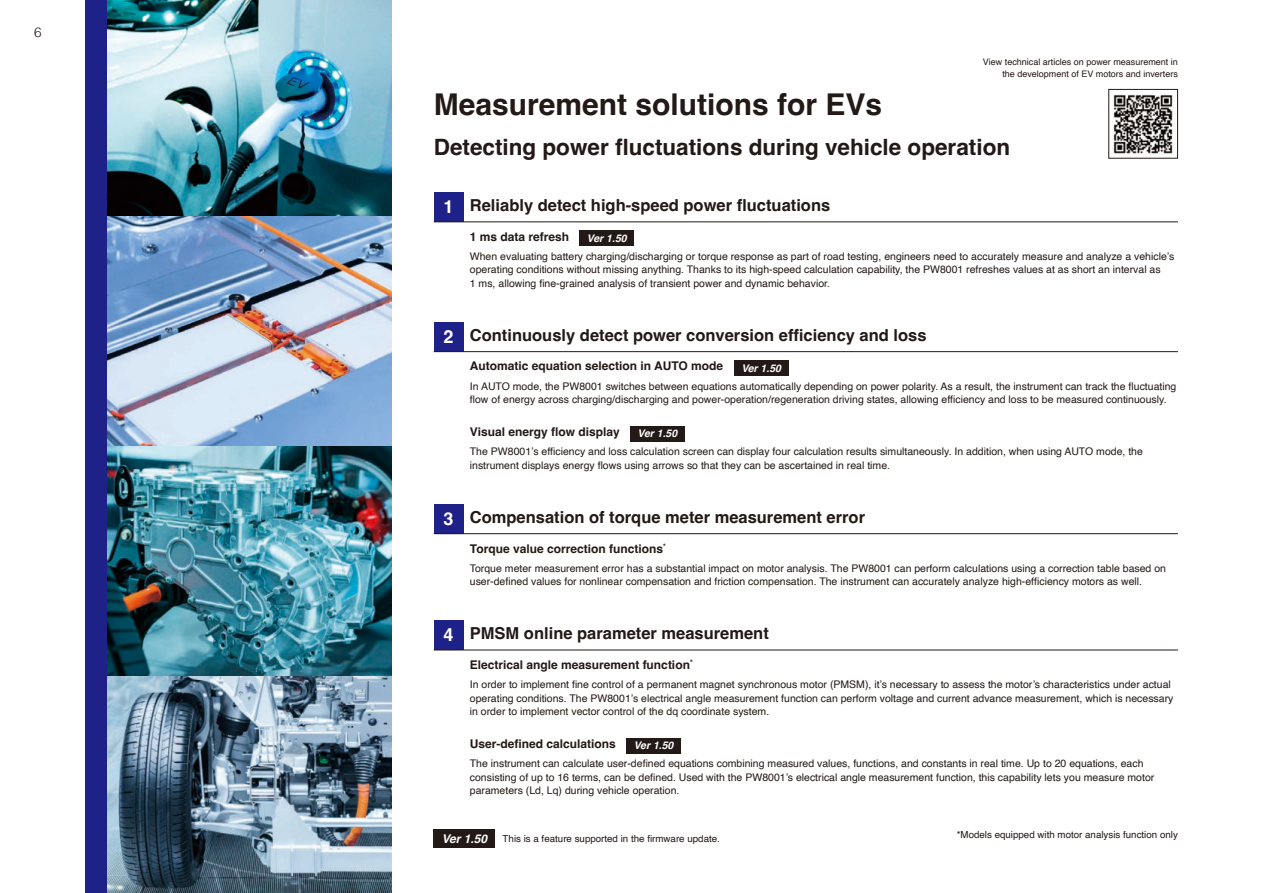
<style>
.page{position:relative;width:1263px;height:893px;background:#fff}
.page>*{position:absolute;margin:0;border:0;box-sizing:border-box;transform-origin:0 0}
.t1{font:700 30px "Helvetica";color:#231916}
.t2{font:700 22.5px "Helvetica";color:#231916}
.t3{font:700 16.5px "Helvetica";color:#231916}
.t4{font:300 13.5px "Helvetica";color:#231916}
.t5{font:700 12px "Helvetica";color:#231916}
.t6{font:italic 700 12px "Helvetica";color:#fff}
.t7{font:10.5px/13.5px "Helvetica";color:#231916}
.t8{font:italic 700 10.5px "Helvetica";color:#fff}
.t9{font:9.75px "Helvetica";color:#231916}
.t10{font:9px/12px "Helvetica";color:#231916;text-align:right}
.s1{font-size:18px;color:#fff}
</style>
<div class="page">
<img style="left:106px;top:0;width:285px;height:217px">
<img style="left:106px;top:217px;width:285px;height:229px">
<img style="left:106px;top:446px;width:285px;height:230px">
<svg style="left:106px;top:676px;width:285px;height:217px;background:#657a90"></svg>
<div style="left:85px;top:0;width:21px;height:893px;background:#1e2188"></div>
<div style="left:434px;top:193px;width:29px;height:29px;background:#1e2188"></div>
<div style="left:434px;top:322px;width:29px;height:30px;background:#1e2188"></div>
<div style="left:434px;top:504px;width:29px;height:30px;background:#1e2188"></div>
<div style="left:434px;top:621px;width:29px;height:29px;background:#1e2188"></div>
<svg style="left:434px;top:222px;width:29px;height:1px"></svg>
<svg style="left:434px;top:351px;width:29px;height:1px"></svg>
<svg style="left:434px;top:533px;width:29px;height:1px"></svg>
<svg style="left:434px;top:650px;width:29px;height:1px"></svg>
<hr style="left:463px;top:222px;width:715px;height:1px;background:#231916">
<hr style="left:463px;top:351px;width:715px;height:1px;background:#231916">
<hr style="left:463px;top:533px;width:715px;height:1px;background:#231916">
<hr style="left:463px;top:650px;width:715px;height:1px;background:#231916">
<div style="left:734px;top:360px;width:54px;height:15px;background:#231916"></div>
<div style="left:580px;top:230px;width:54px;height:15px;background:#231916"></div>
<div style="left:630px;top:426px;width:55px;height:15px;background:#231916"></div>
<div style="left:434px;top:829px;width:61px;height:18px;background:#231916"></div>
<div style="left:626px;top:738px;width:55px;height:15px;background:#231916"></div>
<img style="left:1113px;top:94px;width:62px;height:62px">
<div style="left:1108px;top:89px;width:70px;height:70px;border:1px solid #231916"></div>
<p class="t4" style="left:34px;top:27px;width:9px">6</p>
<p class="t10" style="left:983px;top:57px;width:196px">View technical articles on power measurement in the development of EV motors and inverters</p>
<h1 class="t1" style="left:434px;top:93px;width:450px">Measurement solutions for EVs</h1>
<h2 class="t2" style="left:434px;top:134px;width:578px">Detecting power fluctuations during vehicle operation</h2>
<h3 class="t3" style="left:444px;top:195px;width:388px"><span class="s1">1</span> Reliably detect high-speed power fluctuations</h3>
<p class="t5" style="left:470px;top:232px;width:101px">1 ms data refresh</p>
<p class="t7" style="left:470px;top:250px;width:706px">When evaluating battery charging/discharging or torque response as part of road testing, engineers need to accurately measure and analyze a vehicle’s operating conditions without missing anything. Thanks to its high-speed calculation capability, the PW8001 refreshes values at as short an interval as<br>1 ms, allowing fine-grained analysis of transient power and dynamic behavior.</p>
<h3 class="t3" style="left:444px;top:325px;width:484px"><span class="s1">2</span> Continuously detect power conversion efficiency and loss</h3>
<p class="t5" style="left:470px;top:362px;width:255px">Automatic equation selection in AUTO mode</p>
<p class="t7" style="left:470px;top:380px;width:708px">In AUTO mode, the PW8001 switches between equations automatically depending on power polarity. As a result, the instrument can track the fluctuating flow of energy across charging/discharging and power-operation/regeneration driving states, allowing efficiency and loss to be measured continuously.</p>
<p class="t5" style="left:470px;top:425px;width:151px">Visual energy flow display</p>
<p class="t7" style="left:470px;top:445px;width:674px">The PW8001’s efficiency and loss calculation screen can display four calculation results simultaneously. In addition, when using AUTO mode, the instrument displays energy flows using arrows so that they can be ascertained in real time.</p>
<h3 class="t3" style="left:444px;top:511px;width:423px"><span class="s1">3</span> Compensation of torque meter measurement error</h3>
<p class="t5" style="left:470px;top:544px;width:197px">Torque value correction functions<sup>*</sup></p>
<p class="t7" style="left:470px;top:562px;width:698px">Torque meter measurement error has a substantial impact on motor analysis. The PW8001 can perform calculations using a correction table based on user-defined values for nonlinear compensation and friction compensation. The instrument can accurately analyze high-efficiency motors as well.</p>
<h3 class="t3" style="left:444px;top:627px;width:327px"><span class="s1">4</span> PMSM online parameter measurement</h3>
<p class="t5" style="left:470px;top:660px;width:224px">Electrical angle measurement function<sup>*</sup></p>
<p class="t7" style="left:470px;top:678px;width:705px">In order to implement fine control of a permanent magnet synchronous motor (PMSM), it’s necessary to assess the motor’s characteristics under actual operating conditions. The PW8001’s electrical angle measurement function can perform voltage and current advance measurement, which is necessary in order to implement vector control of the dq coordinate system.</p>
<p class="t5" style="left:470px;top:736px;width:148px">User-defined calculations</p>
<p class="t7" style="left:470px;top:757px;width:686px">The instrument can calculate user-defined equations combining measured values, functions, and constants in real time. Up to 20 equations, each consisting of up to 16 terms, can be defined. Used with the PW8001’s electrical angle measurement function, this capability lets you measure motor parameters (Ld, Lq) during vehicle operation.</p>
<p class="t8" style="left:587px;top:232px;width:41px">Ver 1.50</p>
<p class="t8" style="left:741px;top:362px;width:41px">Ver 1.50</p>
<p class="t8" style="left:638px;top:428px;width:41px">Ver 1.50</p>
<p class="t8" style="left:634px;top:740px;width:41px">Ver 1.50</p>
<p class="t6" style="left:442px;top:831px;width:47px">Ver 1.50</p>
<p class="t9" style="left:503px;top:831px;width:219px">This is a feature supported in the firmware update.</p>
<p class="t9" style="left:957px;top:827px;width:223px">*Models equipped with motor analysis function only</p>
</div>
